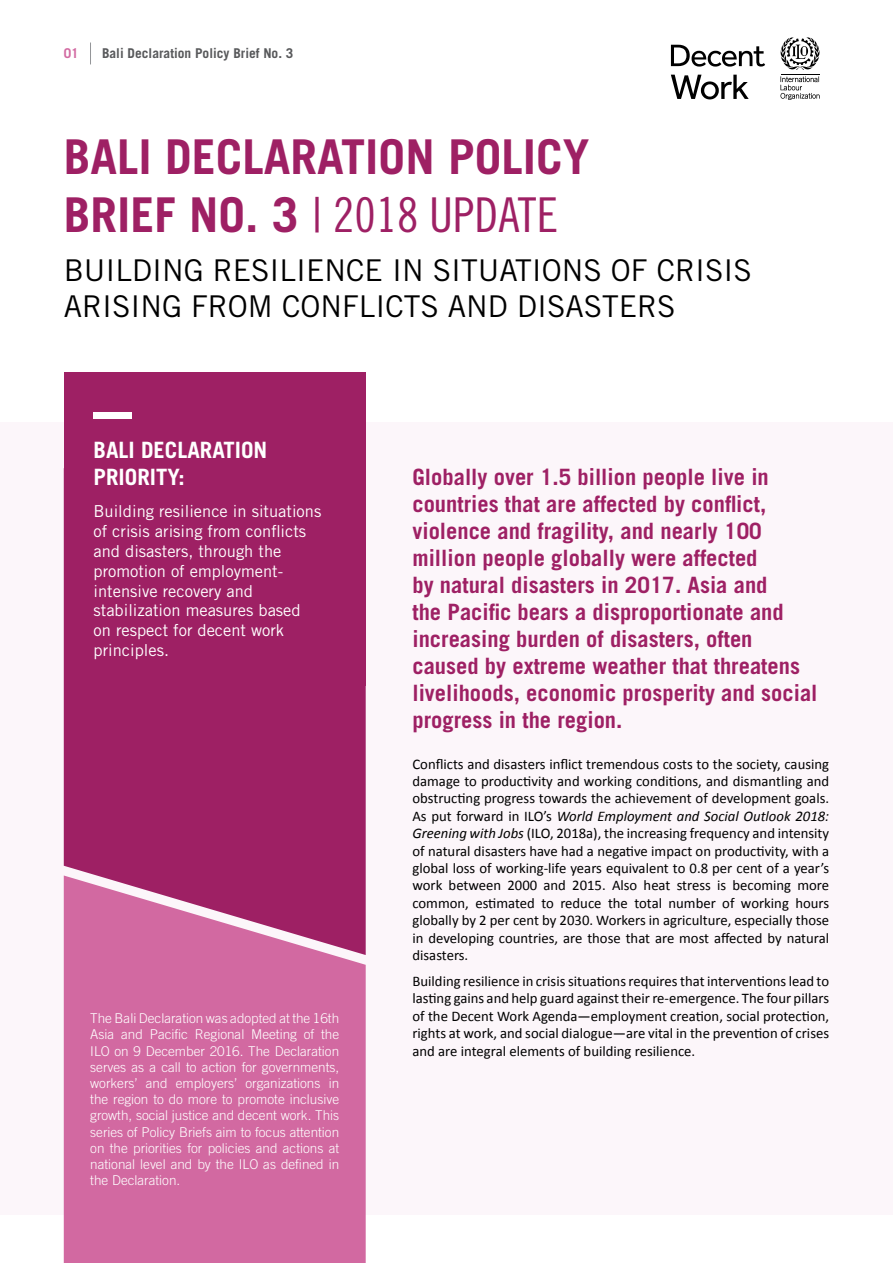
<style>
.page{position:relative;width:893px;height:1263px;background:#fff}
.page>*{position:absolute;margin:0;border:0;box-sizing:border-box;transform-origin:0 0}
.t1{font:700 48px "Trade Gothic";color:#9e2064}
.t2{font:48px "Trade Gothic LT Std Cn 18";color:#9e2064}
.t3{font:30px/36px "Trade Gothic";color:#000}
.t4{font:700 22.5px/27px "Trade Gothic";color:#9e2064}
.t5{font:700 22.5px/27px "Trade Gothic";color:#fff}
.t6{font:16.5px/19.8px "Trade Gothic";color:#fff}
.t7{font:14.7px/17.4px "Calibri";color:#000;text-align:justify}
.t8{font:300 13.5px/16.2px "Trade Gothic";color:#fff;text-align:justify}
.t9{font:700 13.5px "Trade Gothic";color:#58595b}
.t10{font:700 13.5px "Trade Gothic";color:#d269a1}
.s1{font-family:"Trade Gothic";font-weight:700}
.s2{font-style:italic}
</style>
<div class="page">
<svg style="left:90px;top:43px;width:1px;height:21px"></svg>
<div style="left:0;top:422px;width:893px;height:793px;background:#fcf6fa"></div>
<svg style="left:780px;top:76px;width:40px;height:24px"></svg>
<hr style="left:781px;top:74px;width:38px;height:1px;background:#000">
<svg style="left:780px;top:37px;width:40px;height:33px"></svg>
<svg style="left:671px;top:45px;width:94px;height:22px"></svg>
<svg style="left:671px;top:75px;width:78px;height:24px"></svg>
<div style="left:64px;top:955px;width:302px;height:308px;background:#d269a1"></div>
<svg style="left:64px;top:686px;width:302px;height:269px;background:#a83071"></svg>
<div style="left:64px;top:372px;width:302px;height:314px;background:#9e2064"></div>
<div style="left:94px;top:412px;width:38px;height:6px;background:#fff"></div>
<p class="t10" style="left:64px;top:45px;width:17px">01</p>
<p class="t9" style="left:102px;top:45px;width:193px">Bali Declaration Policy Brief No. 3</p>
<h1 class="t1" style="left:64px;top:128px;width:527px">BALI DECLARATION POLICY</h1>
<h1 class="t2" style="left:64px;top:186px;width:496px"><span class="s1">BRIEF NO. 3</span> | 2018 UPDATE</h1>
<h2 class="t3" style="left:64px;top:252px;width:689px">BUILDING RESILIENCE IN SITUATIONS OF CRISIS<br>ARISING FROM CONFLICTS AND DISASTERS</h2>
<h3 class="t5" style="left:94px;top:436px;width:175px">BALI DECLARATION<br>PRIORITY:</h3>
<p class="t6" style="left:94px;top:501px;width:229px">Building resilience in situations of crisis arising from conflicts and disasters, through the promotion of employment&shy;intensive recovery and stabilization measures based on respect for decent work principles.</p>
<p class="t8" style="left:90px;top:1010px;width:250px">The Bali Declaration was adopted at the 16th Asia and Pacific Regional Meeting of the ILO on 9 December 2016. The Declaration serves as a call to action for governments, workers’ and employers’ organizations in the region to do more to promote inclusive growth, social justice and decent work. This series of Policy Briefs aim to focus attention on the priorities for policies and actions at national level and by the ILO as defined in the Declaration.</p>
<p class="t4" style="left:412px;top:463px;width:407px">Globally over 1.5 billion people live in countries that are affected by conflict, violence and fragility, and nearly 100 million people globally were affected<br>by natural disasters in 2017. Asia and<br>the Pacific bears a disproportionate and increasing burden of disasters, often caused by extreme weather that threatens livelihoods, economic prosperity and social progress in the region.</p>
<p class="t7" style="left:412px;top:754px;width:418px">Conflicts and disasters inflict tremendous costs to the society, causing damage to productivity and working conditions, and dismantling and obstructing progress towards the achievement of development goals.<br>As put forward in ILO’s <span class="s2">World Employment and Social Outlook 2018:<br>Greening with Jobs</span> (ILO, 2018a), the increasing frequency and intensity of natural disasters have had a negative impact on productivity, with a global loss of working-life years equivalent to 0.8 per cent of a year’s work between 2000 and 2015. Also heat stress is becoming more common, estimated to reduce the total number of working hours globally by 2 per cent by 2030. Workers in agriculture, especially those in developing countries, are those that are most affected by natural disasters.</p>
<p class="t7" style="left:412px;top:971px;width:418px">Building resilience in crisis situations requires that interventions lead to lasting gains and help guard against their re-emergence. The four pillars of the Decent Work Agenda—employment creation, social protection, rights at work, and social dialogue—are vital in the prevention of crises and are integral elements of building resilience.</p>
</div>
